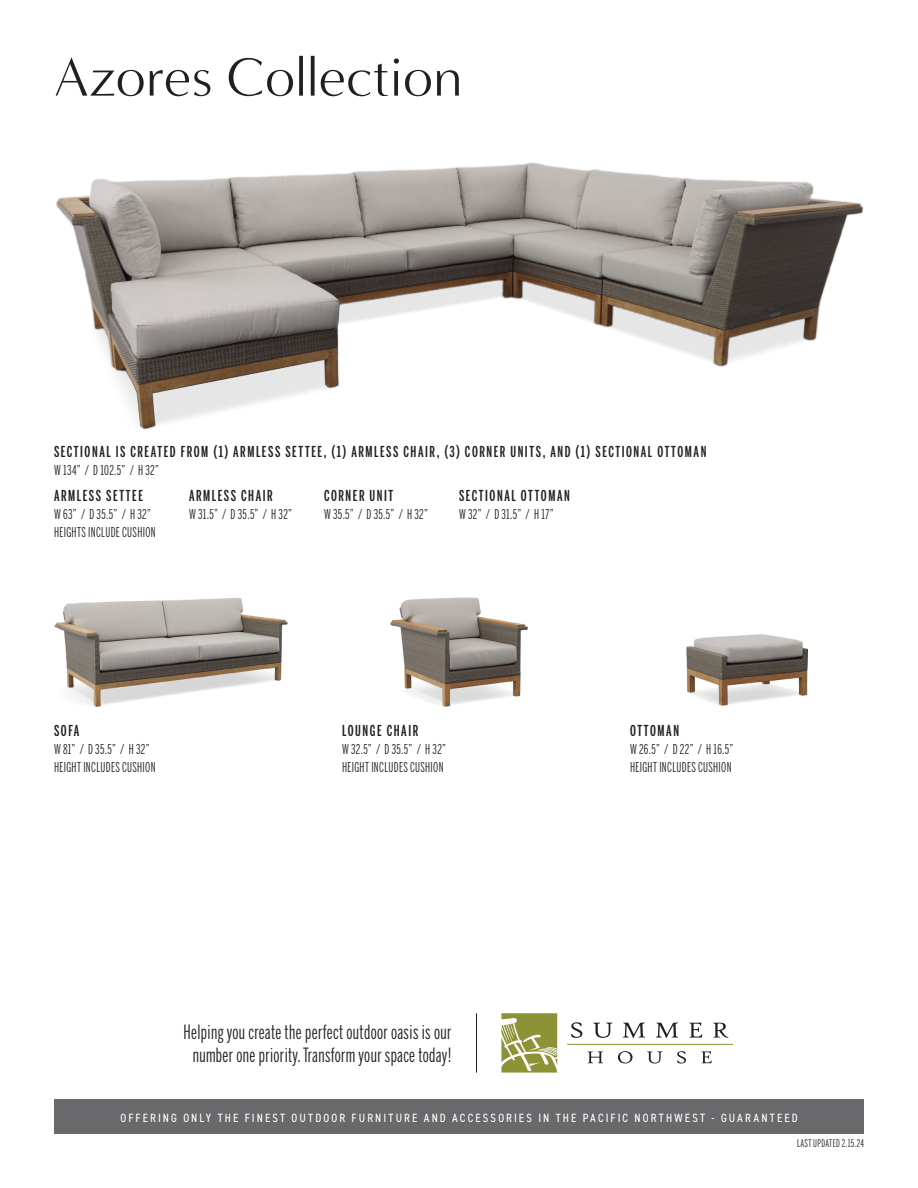
<style>
.page{position:relative;width:918px;height:1188px;background:#fff}
.page>*{position:absolute;margin:0;border:0;box-sizing:border-box;transform-origin:0 0}
.t1{font:55.5px "Minerva Modern";color:#231f20}
.t2{font:19.5px/23.4px "Benton Sans Extra Compressed";letter-spacing:.02em;color:#231f20;text-align:center}
.t3{font:500 15px "Benton Sans Extra Compressed";letter-spacing:.105em;color:#231f20}
.t4{font:13.5px "Benton Sans Extra Compressed";letter-spacing:.03em;color:#231f20}
.t5{font:condensed 12px "DIN2014";letter-spacing:.175em;color:#fff}
.t6{font:10.5px "Benton Sans Extra Compressed";letter-spacing:.04em;color:#231f20}
</style>
<div class="page">
<img style="left:56px;top:162px;width:808px;height:268px">
<img style="left:686px;top:634px;width:122px;height:72px">
<img style="left:390px;top:598px;width:138px;height:108px">
<img style="left:54px;top:598px;width:234px;height:108px">
<div style="left:54px;top:1100px;width:810px;height:34px;background:#69696c"></div>
<hr style="left:476px;top:1013px;width:1px;height:60px;background:#231f20">
<svg style="left:501px;top:1013px;width:56px;height:60px;background:#a5a961"></svg>
<svg style="left:571px;top:1022px;width:11px;height:16px"></svg>
<svg style="left:593px;top:1023px;width:20px;height:15px"></svg>
<svg style="left:623px;top:1022px;width:22px;height:16px"></svg>
<svg style="left:656px;top:1022px;width:22px;height:16px"></svg>
<svg style="left:689px;top:1023px;width:13px;height:15px"></svg>
<svg style="left:713px;top:1023px;width:15px;height:15px"></svg>
<svg style="left:588px;top:1051px;width:15px;height:12px"></svg>
<svg style="left:618px;top:1051px;width:15px;height:12px"></svg>
<svg style="left:647px;top:1051px;width:15px;height:13px"></svg>
<svg style="left:677px;top:1051px;width:9px;height:12px"></svg>
<svg style="left:702px;top:1051px;width:10px;height:12px"></svg>
<hr style="left:567px;top:1044px;width:166px;height:1px;background:#8d9236">
<p class="t1" style="left:54px;top:45px;width:410px">Azores Collection</p>
<p class="t3" style="left:54px;top:443px;width:654px">SECTIONAL IS CREATED FROM (1) ARMLESS SETTEE, (1) ARMLESS CHAIR, (3) CORNER UNITS, AND (1) SECTIONAL OTTOMAN</p>
<p class="t4" style="left:54px;top:462px;width:107px">W 134” / D 102.5” / H 32”</p>
<p class="t3" style="left:54px;top:486px;width:90px">ARMLESS SETTEE</p>
<p class="t4" style="left:54px;top:506px;width:99px">W 63” / D 35.5” / H 32”</p>
<p class="t4" style="left:54px;top:524px;width:103px">HEIGHTS INCLUDE CUSHION</p>
<p class="t3" style="left:189px;top:486px;width:85px">ARMLESS CHAIR</p>
<p class="t4" style="left:189px;top:506px;width:105px">W 31.5” / D 35.5” / H 32”</p>
<p class="t3" style="left:324px;top:486px;width:71px">CORNER UNIT</p>
<p class="t4" style="left:324px;top:506px;width:106px">W 35.5” / D 35.5” / H 32”</p>
<p class="t3" style="left:459px;top:486px;width:112px">SECTIONAL OTTOMAN</p>
<p class="t4" style="left:459px;top:506px;width:96px">W 32” / D 31.5” / H 17”</p>
<p class="t3" style="left:54px;top:721px;width:27px">SOFA</p>
<p class="t4" style="left:54px;top:741px;width:97px">W 81” / D 35.5” / H 32”</p>
<p class="t4" style="left:54px;top:759px;width:103px">HEIGHT INCLUDES CUSHION</p>
<p class="t3" style="left:342px;top:721px;width:78px">LOUNGE CHAIR</p>
<p class="t4" style="left:342px;top:741px;width:106px">W 32.5” / D 35.5” / H 32”</p>
<p class="t4" style="left:342px;top:759px;width:103px">HEIGHT INCLUDES CUSHION</p>
<p class="t3" style="left:630px;top:721px;width:51px">OTTOMAN</p>
<p class="t4" style="left:630px;top:741px;width:105px">W 26.5” / D 22” / H 16.5”</p>
<p class="t4" style="left:630px;top:759px;width:103px">HEIGHT INCLUDES CUSHION</p>
<p class="t2" style="left:184px;top:1020px;width:270px">Helping you create the perfect outdoor oasis is our number one priority. Transform your space today!</p>
<p class="t5" style="left:120px;top:1109px;width:679px">OFFERING ONLY THE FINEST OUTDOOR FURNITURE AND ACCESSORIES IN THE PACIFIC NORTHWEST - GUARANTEED</p>
<p class="t6" style="left:797px;top:1137px;width:68px">LAST UPDATED 2.15.24</p>
</div>
